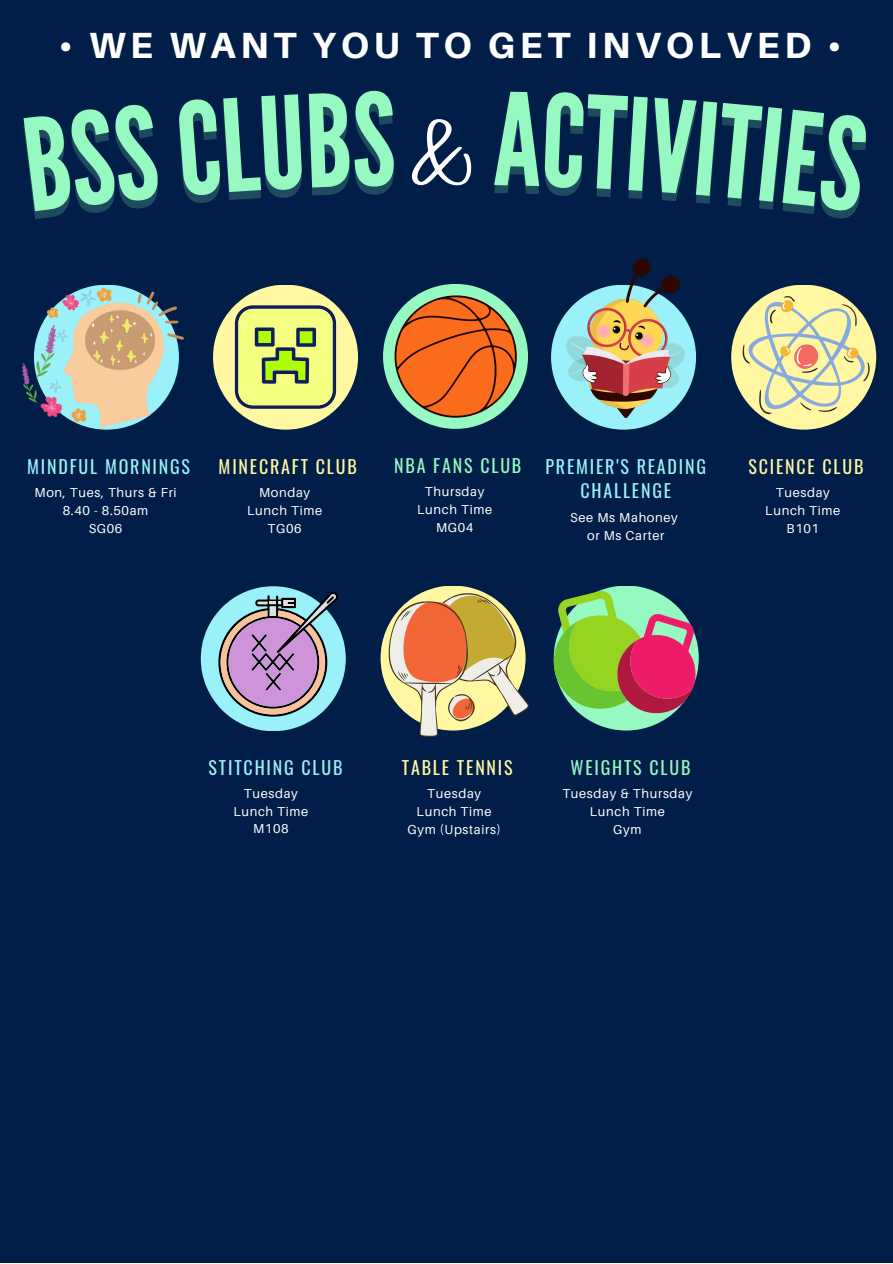
<style>
.page{position:relative;width:893px;height:1264px;background:#fff}
.page>*{position:absolute;margin:0;border:0;box-sizing:border-box;transform-origin:0 0}
.t1{font:63.15px "Amsterdam One";color:#fff}
.t2{font:800 36.45px "Aileron";letter-spacing:.13em;color:#fff}
.t3{font:18px/24.8px "Oswald";letter-spacing:.1em;color:#9bf1f9;text-align:center}
.t4{font:18px "Oswald";letter-spacing:.1em;color:#fff7a1}
.t5{font:18px "Oswald";letter-spacing:.1em;color:#95f9c1}
.t6{font:12.9px/17.9px "Aileron";letter-spacing:.05em;color:#fff;text-align:center}
</style>
<div class="page">
<div style="left:0;top:0;width:892px;height:1262px;background:#001e48"></div>
<svg style="left:85px;top:285px;width:43px;height:144px"></svg>
<img style="left:22px;top:288px;width:161px;height:139px">
<svg style="left:201px;top:586px;width:145px;height:145px"></svg>
<svg style="left:553px;top:586px;width:145px;height:144px"></svg>
<svg style="left:380px;top:586px;width:149px;height:151px"></svg>
<svg style="left:731px;top:285px;width:145px;height:144px"></svg>
<svg style="left:551px;top:313px;width:145px;height:116px"></svg>
<img style="left:566px;top:259px;width:118px;height:158px">
<svg style="left:383px;top:284px;width:145px;height:145px"></svg>
<svg style="left:213px;top:285px;width:145px;height:144px"></svg>
<h2 class="t2" style="left:59px;top:22px;width:784px">• WE WANT YOU TO GET INVOLVED •</h2>
<h1 class="t1" style="left:412px;top:121px;width:66px">&amp;</h1>
<h3 class="t3" style="left:27px;top:453px;width:164px">MINDFUL MORNINGS</h3>
<p class="t6" style="left:34px;top:483px;width:144px">Mon, Tues, Thurs &amp; Fri<br>8.40 - 8.50am<br>SG06</p>
<h3 class="t4" style="left:219px;top:452px;width:140px">MINECRAFT CLUB</h3>
<p class="t6" style="left:247px;top:483px;width:77px">Monday<br>Lunch Time<br>TG06</p>
<h3 class="t5" style="left:394px;top:451px;width:129px">NBA FANS CLUB</h3>
<p class="t6" style="left:417px;top:482px;width:77px">Thursday<br>Lunch Time<br>MG04</p>
<h3 class="t3" style="left:545px;top:453px;width:162px">PREMIER'S READING<br>CHALLENGE</h3>
<p class="t6" style="left:570px;top:508px;width:109px">See Ms Mahoney or Ms Carter</p>
<h3 class="t4" style="left:748px;top:452px;width:117px">SCIENCE CLUB</h3>
<p class="t6" style="left:765px;top:483px;width:77px">Tuesday<br>Lunch Time<br>B101</p>
<h3 class="t3" style="left:208px;top:754px;width:135px">STITCHING CLUB</h3>
<p class="t6" style="left:233px;top:784px;width:77px">Tuesday<br>Lunch Time<br>M108</p>
<h3 class="t4" style="left:402px;top:753px;width:112px">TABLE TENNIS</h3>
<p class="t6" style="left:407px;top:784px;width:95px">Tuesday<br>Lunch Time<br>Gym (Upstairs)</p>
<h3 class="t5" style="left:570px;top:753px;width:122px">WEIGHTS CLUB</h3>
<p class="t6" style="left:562px;top:784px;width:132px">Tuesday &amp; Thursday<br>Lunch Time<br>Gym</p>
</div>
